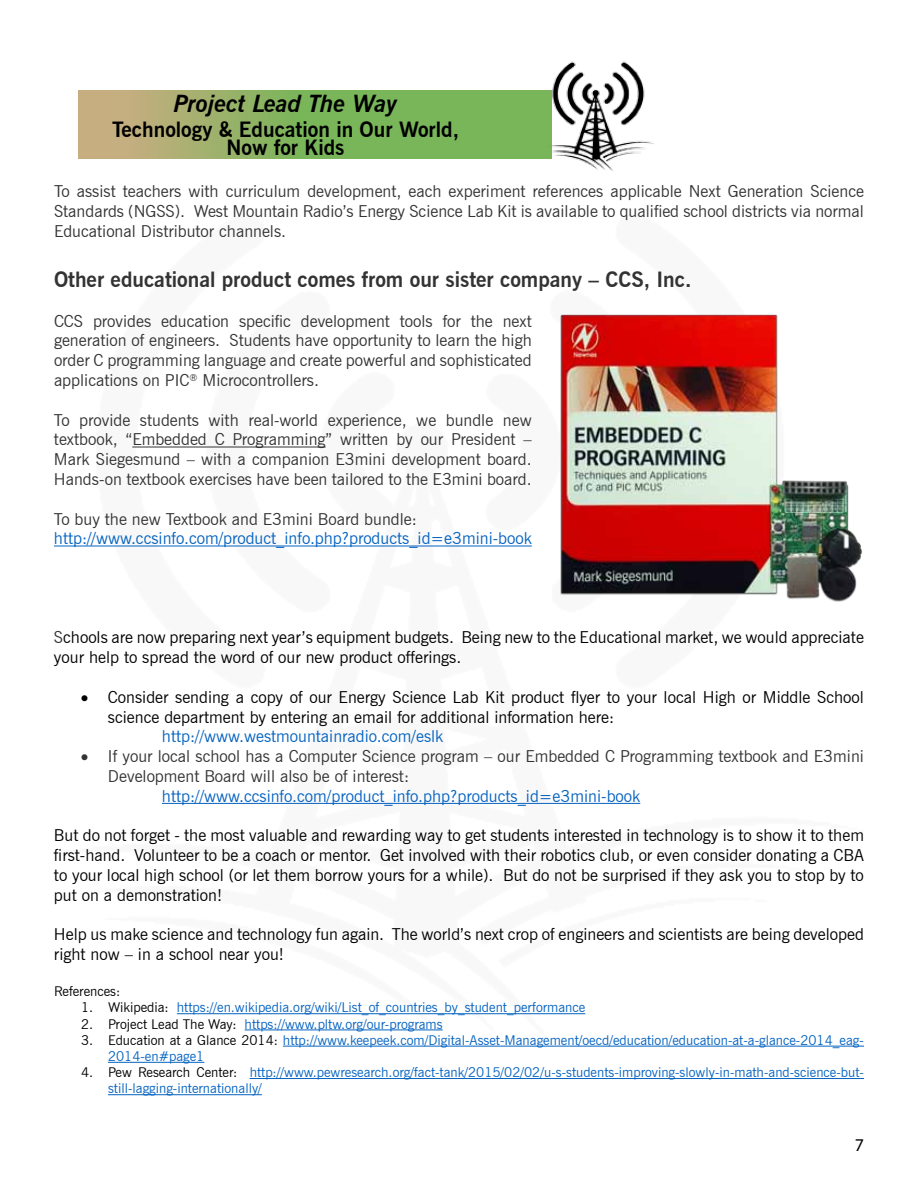
<style>
.page{position:relative;width:918px;height:1188px;background:#fff}
.page>*{position:absolute;margin:0;border:0;box-sizing:border-box;transform-origin:0 0}
.t1{font:italic 700 24px "News Gothic BT";color:#000}
.t2{font:700 21px "News Gothic BT";color:#333}
.t3{font:700 21px/18px "News Gothic BT";color:#000;text-align:center}
.t4{font:18px "Myriad Pro";color:#000}
.t5{font:16.5px/19.8px "News Gothic BT";color:#333;text-align:justify}
.t6{font:16.5px/19.8px "News Gothic BT";color:#000}
.t7{font:16.5px "News Gothic BT";color:#0563c1}
.t8{font:13.5px/16.2px "News Gothic BT";color:#0563c1}
.t9{font:13.5px "News Gothic BT";color:#000}
.s1{color:#333}
.s2{color:#000}
</style>
<div class="page">
<div style="left:78px;top:90px;width:473px;height:68px;background:#c6ae81"></div>
<img style="left:547px;top:61px;width:106px;height:110px">
<svg style="left:150px;top:90px;width:401px;height:68px;fill:#79b559"></svg>
<hr style="left:132px;top:447px;width:194px;height:1px;background:#333">
<hr style="left:54px;top:546px;width:478px;height:1px;background:#0563c1">
<hr style="left:162px;top:803px;width:478px;height:1px;background:#0563c1">
<hr style="left:177px;top:1013px;width:408px;height:1px;background:#0563c1">
<hr style="left:245px;top:1030px;width:198px;height:1px;background:#0563c1">
<hr style="left:283px;top:1046px;width:581px;height:1px;background:#0563c1">
<hr style="left:108px;top:1062px;width:96px;height:1px;background:#0563c1">
<hr style="left:250px;top:1078px;width:614px;height:1px;background:#0563c1">
<hr style="left:108px;top:1094px;width:154px;height:1px;background:#0563c1">
<img style="left:560px;top:314px;width:302px;height:288px">
<h1 class="t1" style="left:174px;top:89px;width:225px">Project Lead The Way</h1>
<p class="t3" style="left:112px;top:120px;width:349px">Technology &amp; Education in Our World,<br>Now for Kids</p>
<p class="t5" style="left:54px;top:181px;width:812px">To assist teachers with curriculum development, each experiment references applicable Next Generation Science Standards (NGSS). West Mountain Radio’s Energy Science Lab Kit is available to qualified school districts via normal Educational Distributor channels.</p>
<p class="t2" style="left:54px;top:267px;width:639px">Other educational product comes from our sister company – CCS, Inc.</p>
<p class="t5" style="left:54px;top:311px;width:479px">CCS provides education specific development tools for the next generation of engineers. Students have opportunity to learn the high order C programming language and create powerful and sophisticated applications on PIC<sup>®</sup> Microcontrollers.</p>
<p class="t5" style="left:54px;top:410px;width:479px">To provide students with real-world experience, we bundle new textbook, “Embedded C Programming” written by our President – Mark Siegesmund – with a companion E3mini development board.<br>Hands-on textbook exercises have been tailored to the E3mini board.</p>
<p class="t5" style="left:54px;top:509px;width:364px">To buy the new Textbook and E3mini Board bundle:</p>
<p class="t7" style="left:54px;top:529px;width:479px">http://www.ccsinfo.com/product_info.php?products_id=e3mini-book</p>
<p class="t6" style="left:54px;top:628px;width:811px"><span class="s1">S</span>chools are now preparing next year’s equipment budgets. Being new to the Educational market, we would appreciate your help to spread the word of our new product offerings.</p>
<p class="t6" style="left:108px;top:687px;width:757px;text-indent:-27px">• Consider sending a copy of our Energy Science Lab Kit product flyer to your local High or Middle School science department by entering an email for additional information here:</p>
<p class="t7" style="left:162px;top:727px;width:283px">http://www.westmountainradio.com/eslk</p>
<p class="t5" style="left:108px;top:746px;width:757px;text-indent:-27px">• If your local school has a Computer Science program – our Embedded C Programming textbook and E3mini<br>Development Board will also be of interest:</p>
<p class="t7" style="left:162px;top:786px;width:480px">http://www.ccsinfo.com/product_info.php?products_id=e3mini-book</p>
<p class="t6" style="left:54px;top:826px;width:812px;text-align:justify">But do not forget - the most valuable and rewarding way to get students interested in technology is to show it to them first-hand. Volunteer to be a coach or mentor. Get involved with their robotics club, or even consider donating a CBA to your local high school (or let them borrow yours for a while). But do not be surprised if they ask you to stop by to put on a demonstration!</p>
<p class="t6" style="left:54px;top:925px;width:811px">Help us make science and technology fun again. The world’s next crop of engineers and scientists are being developed right now – in a school near you!</p>
<p class="t9" style="left:54px;top:983px;width:68px">References:</p>
<p class="t8" style="left:81px;top:999px;width:506px"><span class="s2">1. Wikipedia:</span> https://en.wikipedia.org/wiki/List_of_countries_by_student_performance</p>
<p class="t8" style="left:81px;top:1016px;width:363px"><span class="s2">2. Project Lead The Way:</span> https://www.pltw.org/our-programs</p>
<p class="t8" style="left:108px;top:1032px;width:757px;text-indent:-27px"><span class="s2">3. Education at a Glance 2014:</span> http://www.keepeek.com/Digital-Asset-Management/oecd/education/education-at-a-glance-2014_eag-<br>2014-en#page1</p>
<p class="t8" style="left:108px;top:1064px;width:757px;text-indent:-27px"><span class="s2">4. Pew Research Center:</span> http://www.pewresearch.org/fact-tank/2015/02/02/u-s-students-improving-slowly-in-math-and-science-but&shy;still-lagging-internationally/</p>
<p class="t4" style="left:855px;top:1133px;width:11px">7</p>
</div>
